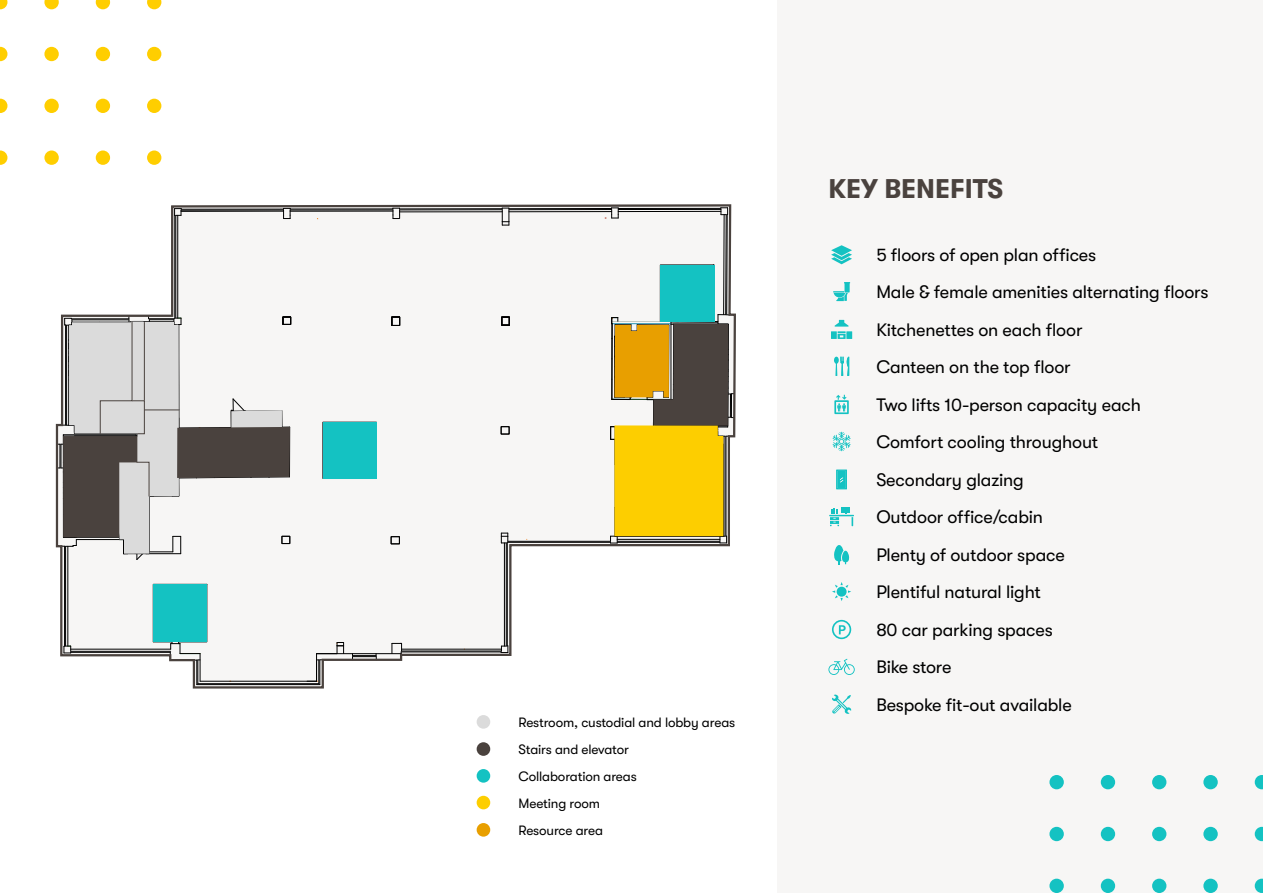
<style>
.page{position:relative;width:1263px;height:893px;background:#fff}
.page>*{position:absolute;margin:0;border:0;box-sizing:border-box;transform-origin:0 0}
.t1{font:700 27px "GT Walsheim Pro";color:#4a423e}
.t2{font:18px/37.5px "GT Walsheim Pro";letter-spacing:-.01em;color:#000}
.t3{font:13.5px/27px "GT Walsheim Pro";letter-spacing:-.01em;color:#000}
</style>
<div class="page">
<div style="left:777px;top:0;width:486px;height:893px;background:#f7f6f5"></div>
<svg style="left:1255px;top:879px;width:8px;height:14px"></svg>
<div style="left:1203px;top:879px;width:15px;height:14px;background:#14c2c2;border-radius:50%"></div>
<div style="left:1152px;top:879px;width:14px;height:14px;background:#14c2c2;border-radius:50%"></div>
<div style="left:1101px;top:879px;width:14px;height:14px;background:#14c2c2;border-radius:50%"></div>
<div style="left:1049px;top:879px;width:15px;height:14px;background:#14c2c2;border-radius:50%"></div>
<svg style="left:1255px;top:827px;width:8px;height:14px"></svg>
<div style="left:1203px;top:827px;width:15px;height:14px;background:#14c2c2;border-radius:50%"></div>
<div style="left:1152px;top:827px;width:14px;height:14px;background:#14c2c2;border-radius:50%"></div>
<div style="left:1101px;top:827px;width:14px;height:14px;background:#14c2c2;border-radius:50%"></div>
<div style="left:1049px;top:827px;width:15px;height:14px;background:#14c2c2;border-radius:50%"></div>
<svg style="left:1255px;top:775px;width:8px;height:14px"></svg>
<div style="left:1203px;top:775px;width:15px;height:14px;background:#14c2c2;border-radius:50%"></div>
<div style="left:1152px;top:775px;width:14px;height:14px;background:#14c2c2;border-radius:50%"></div>
<div style="left:1101px;top:775px;width:14px;height:14px;background:#14c2c2;border-radius:50%"></div>
<div style="left:1049px;top:775px;width:15px;height:14px;background:#14c2c2;border-radius:50%"></div>
<div style="left:147px;top:150px;width:14px;height:15px;background:#ffce00;border-radius:50%"></div>
<div style="left:96px;top:150px;width:14px;height:15px;background:#ffce00;border-radius:50%"></div>
<div style="left:44px;top:150px;width:15px;height:15px;background:#ffce00;border-radius:50%"></div>
<svg style="left:0;top:150px;width:7px;height:15px"></svg>
<div style="left:147px;top:47px;width:14px;height:14px;background:#ffce00;border-radius:50%"></div>
<div style="left:96px;top:47px;width:14px;height:14px;background:#ffce00;border-radius:50%"></div>
<div style="left:44px;top:47px;width:15px;height:14px;background:#ffce00;border-radius:50%"></div>
<svg style="left:0;top:47px;width:7px;height:14px"></svg>
<div style="left:147px;top:99px;width:14px;height:14px;background:#ffce00;border-radius:50%"></div>
<div style="left:96px;top:99px;width:14px;height:14px;background:#ffce00;border-radius:50%"></div>
<div style="left:44px;top:99px;width:15px;height:14px;background:#ffce00;border-radius:50%"></div>
<svg style="left:0;top:99px;width:7px;height:14px"></svg>
<svg style="left:147px;top:0;width:14px;height:9px"></svg>
<svg style="left:96px;top:0;width:14px;height:9px"></svg>
<svg style="left:44px;top:0;width:15px;height:9px"></svg>
<svg style="left:0;top:0;width:7px;height:9px"></svg>
<svg style="left:55px;top:204px;width:681px;height:485px"></svg>
<div style="left:153px;top:584px;width:54px;height:58px;background:#14c2c2"></div>
<svg style="left:57px;top:205px;width:678px;height:355px"></svg>
<hr style="left:144px;top:410px;width:35px;height:1px;background:#4a423e">
<div style="left:477px;top:715px;width:13px;height:14px;background:#dbdbdb;border-radius:50%"></div>
<div style="left:477px;top:742px;width:13px;height:14px;background:#4a423e;border-radius:50%"></div>
<div style="left:477px;top:769px;width:13px;height:14px;background:#14c2c2;border-radius:50%"></div>
<div style="left:477px;top:796px;width:13px;height:13px;background:#fdce00;border-radius:50%"></div>
<div style="left:477px;top:823px;width:13px;height:14px;background:#e89f00;border-radius:50%"></div>
<svg style="left:831px;top:245px;width:21px;height:19px"></svg>
<svg style="left:833px;top:282px;width:17px;height:19px"></svg>
<div style="left:831px;top:331px;width:6px;height:8px;background:#14c2c2"></div>
<div style="left:846px;top:331px;width:6px;height:8px;background:#14c2c2"></div>
<svg style="left:834px;top:320px;width:15px;height:19px"></svg>
<svg style="left:834px;top:357px;width:15px;height:19px"></svg>
<svg style="left:834px;top:395px;width:15px;height:19px"></svg>
<svg style="left:832px;top:432px;width:19px;height:19px"></svg>
<div style="left:836px;top:470px;width:11px;height:19px;border:1px solid #14c2c2"></div>
<svg style="left:837px;top:471px;width:9px;height:17px"></svg>
<div style="left:842px;top:507px;width:8px;height:5px;background:#14c2c2"></div>
<svg style="left:829px;top:509px;width:25px;height:17px"></svg>
<svg style="left:834px;top:545px;width:15px;height:19px"></svg>
<svg style="left:832px;top:582px;width:19px;height:19px"></svg>
<svg style="left:832px;top:620px;width:19px;height:19px"></svg>
<svg style="left:828px;top:659px;width:27px;height:16px"></svg>
<svg style="left:832px;top:694px;width:19px;height:20px"></svg>
<p class="t3" style="left:518px;top:708px;width:218px">Restroom, custodial and lobby areas<br>Stairs and elevator<br>Collaboration areas<br>Meeting room<br>Resource area</p>
<h1 class="t1" style="left:828px;top:174px;width:176px">KEY BENEFITS</h1>
<p class="t2" style="left:876px;top:236px;width:334px">5 floors of open plan offices<br>Male &amp; female amenities alternating floors<br>Kitchenettes on each floor<br>Canteen on the top floor<br>Two lifts 10-person capacity each<br>Comfort cooling throughout<br>Secondary glazing<br>Outdoor office/cabin<br>Plenty of outdoor space<br>Plentiful natural light<br>80 car parking spaces<br>Bike store<br>Bespoke fit-out available</p>
</div>
